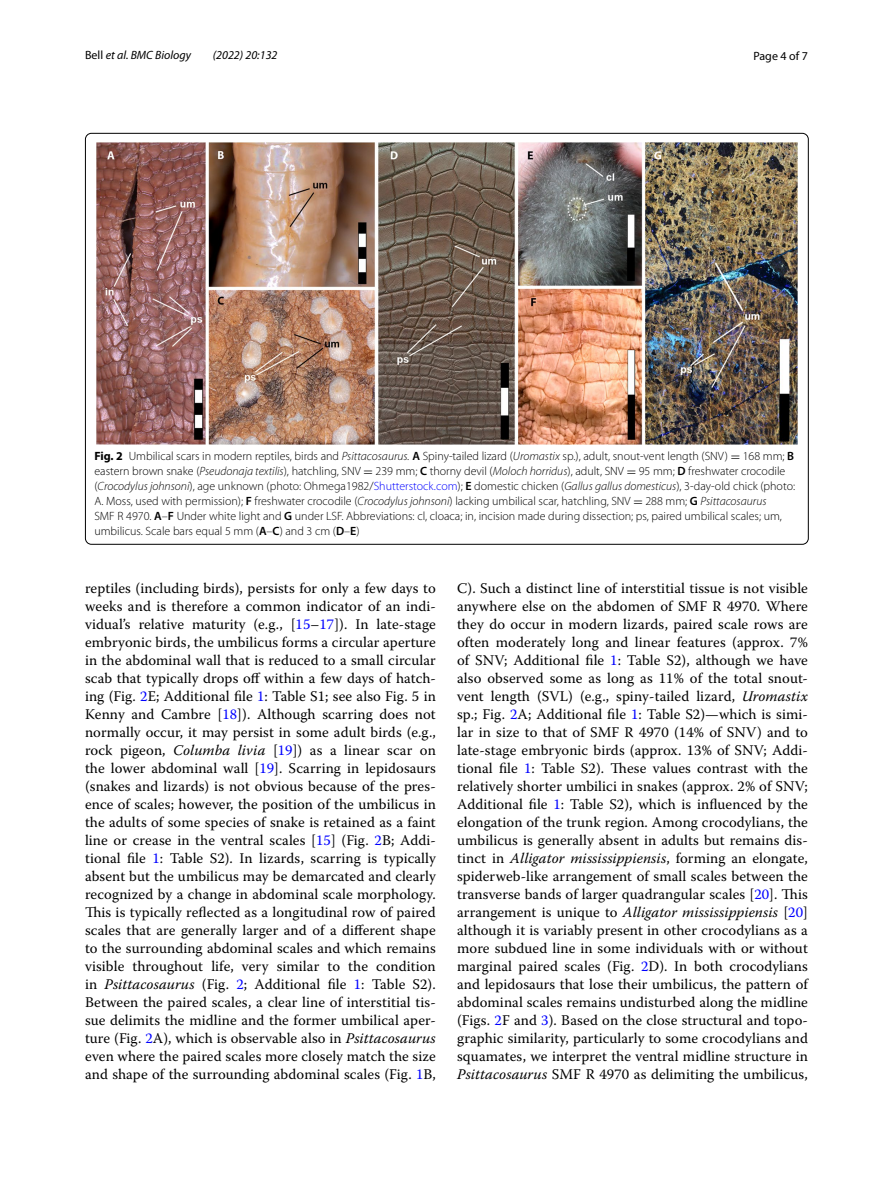
<style>
.page{position:relative;width:893px;height:1187px;background:#fff}
.page>*{position:absolute;margin:0;border:0;box-sizing:border-box;transform-origin:0 0}
.t1{font:14.7px/18px "Warnock Pro";letter-spacing:.005em;color:#000;text-align:justify}
.t2{font:14.7px "Warnock Pro It 3";letter-spacing:.005em;color:#000}
.t3{font:300 12px/15px "Myriad Pro";color:#000}
.t4{font:italic 12px "Myriad Pro";color:#000}
.t5{font:12px "Myriad Pro";color:#000}
.s1{font-style:normal}
.s2{font-weight:700}
.s3{font-style:italic}
.s4{font-weight:600}
.s5{font-family:"MTSY";font-weight:400}
.s6{color:#00f}
.s7{font-family:"Warnock Pro It 3"}
.s8{font-family:"Warnock Pro"}
.s9{font-family:"Warnock Pro";color:#00f}
</style>
<div class="page">
<img style="left:97px;top:142px;width:700px;height:302px">
<p class="t4" style="left:85px;top:48px;width:107px"><span class="s1">Bell</span> et al. BMC Biology</p>
<p class="t4" style="left:213px;top:48px;width:66px">(2022) 20:132</p>
<p class="t5" style="left:753px;top:48px;width:56px">Page 4 of 7</p>
<p class="t3" style="left:94px;top:448px;width:702px"><span class="s2">Fig. 2</span> Umbilical scars in modern reptiles, birds and <span class="s3">Psittacosaurus.</span> <span class="s4">A</span> Spiny-tailed lizard (<span class="s3">Uromastix</span> sp.), adult, snout-vent length (SNV) <span class="s5">=</span> 168 mm; <span class="s4">B </span>eastern brown snake (<span class="s3">Pseudonaja textilis</span>), hatchling, SNV <span class="s5">=</span> 239 mm; <span class="s4">C</span> thorny devil (<span class="s3">Moloch horridus</span>), adult, SNV <span class="s5">=</span> 95 mm; <span class="s4">D</span> freshwater crocodile (<span class="s3">Crocodylus johnsoni</span>), age unknown (photo: Ohmega1982/<span class="s6">Shutterstock.com</span>); <span class="s4">E</span> domestic chicken (<span class="s3">Gallus gallus domesticus</span>), 3-day-old chick (photo:<br>A. Moss, used with permission); <span class="s4">F</span> freshwater crocodile (<span class="s3">Crocodylus johnsoni</span>) lacking umbilical scar, hatchling, SNV <span class="s5">=</span> 288 mm; <span class="s4">G</span> <span class="s3">Psittacosaurus<br></span>SMF R 4970. <span class="s4">A</span>–<span class="s4">F</span> Under white light and <span class="s4">G</span> under LSF. Abbreviations: cl, cloaca; in, incision made during dissection; ps, paired umbilical scales; um, umbilicus. Scale bars equal 5 mm (<span class="s4">A</span>–<span class="s4">C</span>) and 3 cm (<span class="s4">D</span>–<span class="s4">E</span>)</p>
<p class="t1" style="left:85px;top:579px;width:352px">reptiles (including birds), persists for only a few days to weeks and is therefore a common indicator of an indi&shy;vidual’s relative maturity (e.g., [<span class="s6">15</span>–<span class="s6">17</span>]). In late-stage embryonic birds, the umbilicus forms a circular aperture in the abdominal wall that is reduced to a small circular scab that typically drops off within a few days of hatch&shy;ing (Fig. <span class="s6">2</span>E; Additional file <span class="s6">1</span>: Table S1; see also Fig. 5 in Kenny and Cambre [<span class="s6">18</span>]). Although scarring does not normally occur, it may persist in some adult birds (e.g., rock pigeon, <span class="s7">Columba livia</span> [<span class="s6">19</span>]) as a linear scar on the lower abdominal wall [<span class="s6">19</span>]. Scarring in lepidosaurs (snakes and lizards) is not obvious because of the pres&shy;ence of scales; however, the position of the umbilicus in the adults of some species of snake is retained as a faint line or crease in the ventral scales [<span class="s6">15</span>] (Fig. <span class="s6">2</span>B; Addi&shy;tional file <span class="s6">1</span>: Table S2). In lizards, scarring is typically absent but the umbilicus may be demarcated and clearly recognized by a change in abdominal scale morphology.<br>This is typically reflected as a longitudinal row of paired scales that are generally larger and of a different shape to the surrounding abdominal scales and which remains visible throughout life, very similar to the condition in <span class="s7">Psittacosaurus</span> (Fig. <span class="s6">2</span>; Additional file <span class="s6">1</span>: Table S2).<br>Between the paired scales, a clear line of interstitial tis&shy;sue delimits the midline and the former umbilical aper&shy;ture (Fig. <span class="s6">2</span>A), which is observable also in <span class="s7">Psittacosaurus </span>even where the paired scales more closely match the size and shape of the surrounding abdominal scales (Fig. <span class="s6">1</span>B,</p>
<p class="t1" style="left:457px;top:579px;width:352px">C). Such a distinct line of interstitial tissue is not visible anywhere else on the abdomen of SMF R 4970. Where they do occur in modern lizards, paired scale rows are often moderately long and linear features (approx. 7% of SNV; Additional file <span class="s6">1</span>: Table S2), although we have also observed some as long as 11% of the total snout&shy;vent length (SVL) (e.g., spiny-tailed lizard, <span class="s7">Uromastix </span>sp.; Fig. <span class="s6">2</span>A; Additional file <span class="s6">1</span>: Table S2)—which is simi&shy;lar in size to that of SMF R 4970 (14% of SNV) and to late-stage embryonic birds (approx. 13% of SNV; Addi&shy;tional file <span class="s6">1</span>: Table S2). These values contrast with the relatively shorter umbilici in snakes (approx. 2% of SNV; Additional file <span class="s6">1</span>: Table S2), which is influenced by the elongation of the trunk region. Among crocodylians, the umbilicus is generally absent in adults but remains dis&shy;tinct in <span class="s7">Alligator mississippiensis</span>, forming an elongate, spiderweb-like arrangement of small scales between the transverse bands of larger quadrangular scales [<span class="s6">20</span>]. This</p>
<p class="t2" style="left:457px;top:903px;width:352px"><span class="s8">arrangement is unique to</span> Alligator mississippiensis <span class="s8">[</span><span class="s9">20</span><span class="s8">]</span></p>
<p class="t1" style="left:457px;top:921px;width:352px">although it is variably present in other crocodylians as a more subdued line in some individuals with or without marginal paired scales (Fig. <span class="s6">2</span>D). In both crocodylians and lepidosaurs that lose their umbilicus, the pattern of abdominal scales remains undisturbed along the midline (Figs. <span class="s6">2</span>F and <span class="s6">3</span>). Based on the close structural and topo&shy;graphic similarity, particularly to some crocodylians and squamates, we interpret the ventral midline structure in <span class="s7">Psittacosaurus</span> SMF R 4970 as delimiting the umbilicus,</p>
</div>
